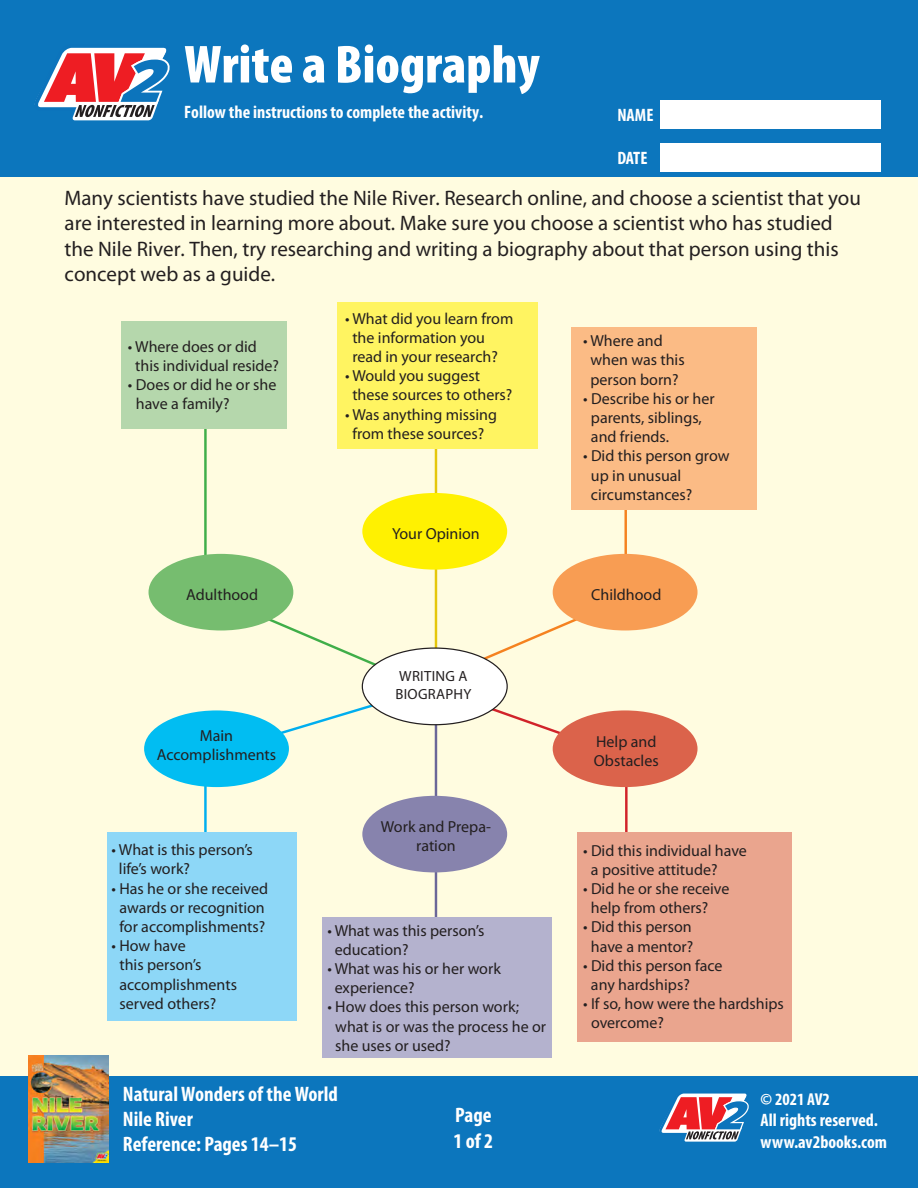
<style>
.page{position:relative;width:918px;height:1188px;background:#fff}
.page>*{position:absolute;margin:0;border:0;box-sizing:border-box;transform-origin:0 0}
.head{font:900 condensed 54px "Myriad Pro";color:#fff}
.Questions{font:21px/25.2px "Myriad Pro";color:#231f20}
.t1{font:700 condensed 21px/25.2px "Myriad Pro";color:#fff}
.description{font:700 condensed 18px/21.6px "Myriad Pro";color:#fff}
.t2{font:700 condensed 17.25px "Myriad Pro";color:#fff}
.t3{font:16.05px/19.2px "Myriad Pro";color:#231f20}
.t4{font:14.7px/17.7px "Myriad Pro";letter-spacing:.02em;color:#231f20}
</style>
<div class="page">
<div style="left:0;top:156px;width:918px;height:935px;background:#fffce0"></div>
<div style="left:0;top:0;width:918px;height:177px;background:#0c76bd"></div>
<div style="left:660px;top:100px;width:220px;height:29px;background:#fff"></div>
<div style="left:660px;top:143px;width:220px;height:29px;background:#fff"></div>
<div style="left:0;top:1076px;width:918px;height:112px;background:#0c76bd"></div>
<img style="left:29px;top:1056px;width:80px;height:106px">
<svg style="left:34px;top:47px;width:136px;height:73px"></svg>
<svg style="left:659px;top:1093px;width:90px;height:49px"></svg>
<hr style="left:435px;top:376px;width:2px;height:302px;background:#e5c70b">
<hr style="left:435px;top:710px;width:2px;height:296px;background:#6b6798">
<hr style="left:204px;top:750px;width:3px;height:126px;background:#00aeef">
<hr style="left:204px;top:417px;width:3px;height:153px;background:#40ae49">
<hr style="left:625px;top:757px;width:3px;height:146px;background:#d1232a">
<hr style="left:624px;top:493px;width:3px;height:105px;background:#f58220">
<svg style="left:259px;top:595px;width:341px;height:165px"></svg>
<div style="left:122px;top:321px;width:165px;height:107px;background:#b5d7ac"></div>
<div style="left:337px;top:302px;width:201px;height:146px;background:#fff461"></div>
<div style="left:571px;top:327px;width:185px;height:182px;background:#fbbb85"></div>
<div style="left:577px;top:832px;width:214px;height:210px;background:#eaa58e"></div>
<div style="left:322px;top:917px;width:230px;height:141px;background:#b4b2ce"></div>
<div style="left:107px;top:832px;width:190px;height:189px;background:#8dd7f7"></div>
<div style="left:149px;top:554px;width:144px;height:77px;background:#76bd6f;border-radius:50%"></div>
<div style="left:144px;top:710px;width:145px;height:77px;background:#01bdf2;border-radius:50%"></div>
<div style="left:553px;top:710px;width:145px;height:77px;background:#db634b;border-radius:50%"></div>
<div style="left:553px;top:554px;width:145px;height:77px;background:#f89d53;border-radius:50%"></div>
<div style="left:362px;top:493px;width:145px;height:77px;background:#fff101;border-radius:50%"></div>
<div style="left:362px;top:796px;width:145px;height:76px;background:#8783ad;border-radius:50%"></div>
<div style="left:362px;top:648px;width:145px;height:77px;background:#fff;border-radius:50%"></div>
<p class="head" style="left:184px;top:30px;width:357px">Write a Biography</p>
<p class="description" style="left:184px;top:100px;width:300px">Follow the instructions to complete the activity.</p>
<p class="description" style="left:617px;top:104px;width:38px">NAME</p>
<p class="description" style="left:617px;top:147px;width:32px">DATE</p>
<p class="Questions" style="left:65px;top:185px;width:798px">Many scientists have studied the Nile River. Research online, and choose a scientist that you are interested in learning more about. Make sure you choose a scientist who has studied the Nile River. Then, try researching and writing a biography about that person using this concept web as a guide.</p>
<p class="t3" style="left:135px;top:337px;width:145px;text-indent:-7px">• Where does or did this individual reside?</p>
<p class="t3" style="left:136px;top:375px;width:142px;text-indent:-8px">• Does or did he or she have a family?</p>
<p class="t3" style="left:186px;top:585px;width:73px">Adulthood</p>
<p class="t3" style="left:157px;top:725px;width:121px;text-align:center">Main<br>Accomplishments</p>
<p class="t3" style="left:119px;top:840px;width:136px;text-indent:-7px">• What is this person’s life’s work?</p>
<p class="t3" style="left:112px;top:878px;width:158px;text-align:center">• Has he or she received awards or recognition for accomplishments?</p>
<p class="t3" style="left:119px;top:936px;width:119px;text-indent:-8px">• How have<br>this person’s accomplishments served others?</p>
<p class="t3" style="left:352px;top:308px;width:163px;text-indent:-7px">• What did you learn from the information you read in your research?</p>
<p class="t3" style="left:352px;top:366px;width:162px;text-indent:-7px">• Would you suggest these sources to others?</p>
<p class="t3" style="left:345px;top:404px;width:154px;text-align:center">• Was anything missing from these sources?</p>
<p class="t3" style="left:392px;top:524px;width:89px">Your Opinion</p>
<p class="t4" style="left:395px;top:667px;width:77px">WRITING A<br>BIOGRAPHY</p>
<p class="t3" style="left:381px;top:817px;width:111px;text-align:center">Work and Prepa&shy;ration</p>
<p class="t3" style="left:335px;top:920px;width:151px;text-indent:-7px">• What was this person’s education?</p>
<p class="t3" style="left:335px;top:959px;width:168px;text-indent:-7px">• What was his or her work experience?</p>
<p class="t3" style="left:335px;top:997px;width:212px;text-indent:-8px">• How does this person work; what is or was the process he or she uses or used?</p>
<p class="t3" style="left:590px;top:331px;width:96px;text-indent:-7px">• Where and when was this person born?</p>
<p class="t3" style="left:591px;top:389px;width:125px;text-indent:-8px">• Describe his or her parents, siblings, and friends.</p>
<p class="t3" style="left:591px;top:446px;width:140px;text-indent:-8px">• Did this person grow up in unusual circumstances?</p>
<p class="t3" style="left:591px;top:585px;width:72px">Childhood</p>
<p class="t3" style="left:594px;top:732px;width:66px">Help and<br>Obstacles</p>
<p class="t3" style="left:591px;top:840px;width:157px;text-indent:-8px">• Did this individual have a positive attitude?</p>
<p class="t3" style="left:591px;top:879px;width:140px;text-indent:-8px">• Did he or she receive help from others?</p>
<p class="t3" style="left:583px;top:917px;width:112px;text-align:center">• Did this person have a mentor?</p>
<p class="t3" style="left:591px;top:956px;width:133px;text-indent:-8px">• Did this person face any hardships?</p>
<p class="t3" style="left:591px;top:994px;width:194px;text-indent:-8px">• If so, how were the hardships overcome?</p>
<h2 class="t1" style="left:123px;top:1081px;width:216px">Natural Wonders of the World<br>Nile River</h2>
<p class="t2" style="left:761px;top:1088px;width:71px">© 2021 AV2</p>
<p class="t1" style="left:455px;top:1102px;width:38px">Page</p>
<p class="t1" style="left:454px;top:1127px;width:41px">1 of 2</p>
<p class="description" style="left:761px;top:1109px;width:128px">All rights reserved. www.av2books.com</p>
<p class="t1" style="left:123px;top:1131px;width:176px">Reference: Pages 14–15</p>
</div>
